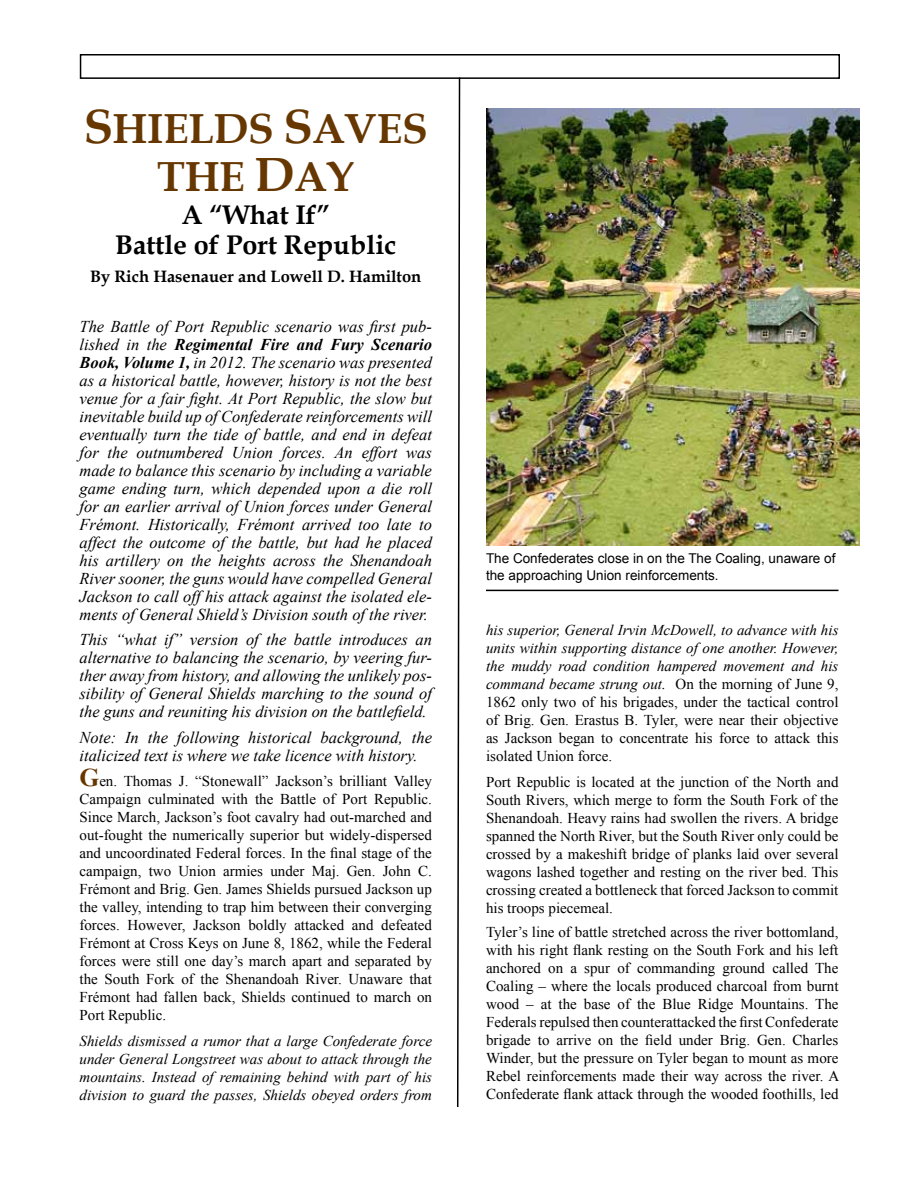
<style>
.page{position:relative;width:918px;height:1188px;background:#fff}
.page>*{position:absolute;margin:0;border:0;box-sizing:border-box;transform-origin:0 0}
.t1{font:700 42px/48px "Book Antiqua";letter-spacing:-.01em;color:#663700;text-align:center}
.t2{font:700 27px/30px "Book Antiqua";color:#000;text-align:center}
.t3{font:italic 16.5px/18px "Times New Roman";color:#000;text-align:justify}
.t4{font:700 16.5px "Book Antiqua";color:#000}
.t5{font:15px/18px "Times New Roman";color:#000;text-align:justify}
.t6{font:italic 15px/18px "Times New Roman";color:#000;text-align:justify}
.t7{font:13.5px/16.5px "Arial";color:#000}
.s1{font-size:48px}
.s2{font-weight:700}
.s3{font-weight:700;font-size:25.5px;color:#663700}
.s4{font-style:italic}
</style>
<div class="page">
<div style="left:80px;top:54px;width:760px;height:25px;border:2px solid #000"></div>
<svg style="left:456px;top:76px;width:5px;height:1031px"></svg>
<img style="left:486px;top:108px;width:374px;height:437px">
<hr style="left:486px;top:590px;width:352px;height:1px;background:#000">
<h1 class="t1" style="left:84px;top:104px;width:345px"><span class="s1">S</span>HIELDS <span class="s1">S</span>AVES<br>THE <span class="s1">D</span>AY</h1>
<h2 class="t2" style="left:115px;top:200px;width:283px">A “What If”<br>Battle of Port Republic</h2>
<p class="t4" style="left:90px;top:266px;width:333px">By Rich Hasenauer and Lowell D. Hamilton</p>
<p class="t3" style="left:80px;top:317px;width:354px">The Battle of Port Republic scenario was first pub&shy;lished in the <span class="s2">Regimental Fire and Fury Scenario Book, Volume 1,</span> in 2012. The scenario was presented as a historical battle, however, history is not the best venue for a fair fight. At Port Republic, the slow but inevitable build up of Confederate reinforcements will eventually turn the tide of battle, and end in defeat for the outnumbered Union forces. An effort was made to balance this scenario by including a variable game ending turn, which depended upon a die roll for an earlier arrival of Union forces under General Frémont. Historically, Frémont arrived too late to affect the outcome of the battle, but had he placed his artillery on the heights across the Shenandoah River sooner, the guns would have compelled General Jackson to call off his attack against the isolated ele&shy;ments of General Shield’s Division south of the river.</p>
<p class="t3" style="left:80px;top:630px;width:354px">This “what if” version of the battle introduces an alternative to balancing the scenario, by veering fur&shy;ther away from history, and allowing the unlikely pos&shy;sibility of General Shields marching to the sound of the guns and reuniting his division on the battlefield.</p>
<p class="t3" style="left:80px;top:728px;width:354px">Note: In the following historical background, the italicized text is where we take licence with history.</p>
<p class="t5" style="left:80px;top:772px;width:354px"><span class="s3">G</span>en. Thomas J. “Stonewall” Jackson’s brilliant Valley Campaign culminated with the Battle of Port Republic.<br>Since March, Jackson’s foot cavalry had out-marched and out-fought the numerically superior but widely-dispersed and uncoordinated Federal forces. In the final stage of the campaign, two Union armies under Maj. Gen. John C.<br>Frémont and Brig. Gen. James Shields pursued Jackson up the valley, intending to trap him between their converging forces. However, Jackson boldly attacked and defeated Frémont at Cross Keys on June 8, 1862, while the Federal forces were still one day’s march apart and separated by the South Fork of the Shenandoah River. Unaware that Frémont had fallen back, Shields continued to march on Port Republic.</p>
<p class="t6" style="left:80px;top:1031px;width:354px">Shields dismissed a rumor that a large Confederate force under General Longstreet was about to attack through the mountains. Instead of remaining behind with part of his division to guard the passes, Shields obeyed orders from</p>
<p class="t7" style="left:486px;top:550px;width:351px">The Confederates close in on the The Coaling, unaware of the approaching Union reinforcements.</p>
<p class="t5" style="left:486px;top:621px;width:354px"><span class="s4">his superior, General Irvin McDowell, to advance with his units within supporting distance of one another. However, the muddy road condition hampered movement and his command became strung out.</span> On the morning of June 9, 1862 only two of his brigades, under the tactical control of Brig. Gen. Erastus B. Tyler, were near their objective as Jackson began to concentrate his force to attack this isolated Union force.</p>
<p class="t5" style="left:486px;top:772px;width:354px">Port Republic is located at the junction of the North and South Rivers, which merge to form the South Fork of the Shenandoah. Heavy rains had swollen the rivers. A bridge spanned the North River, but the South River only could be crossed by a makeshift bridge of planks laid over several wagons lashed together and resting on the river bed. This crossing created a bottleneck that forced Jackson to commit his troops piecemeal.</p>
<p class="t5" style="left:486px;top:922px;width:355px">Tyler’s line of battle stretched across the river bottomland, with his right flank resting on the South Fork and his left anchored on a spur of commanding ground called The Coaling – where the locals produced charcoal from burnt wood – at the base of the Blue Ridge Mountains. The Federals repulsed then counterattacked the first Confederate brigade to arrive on the field under Brig. Gen. Charles Winder, but the pressure on Tyler began to mount as more Rebel reinforcements made their way across the river. A Confederate flank attack through the wooded foothills, led</p>
</div>
